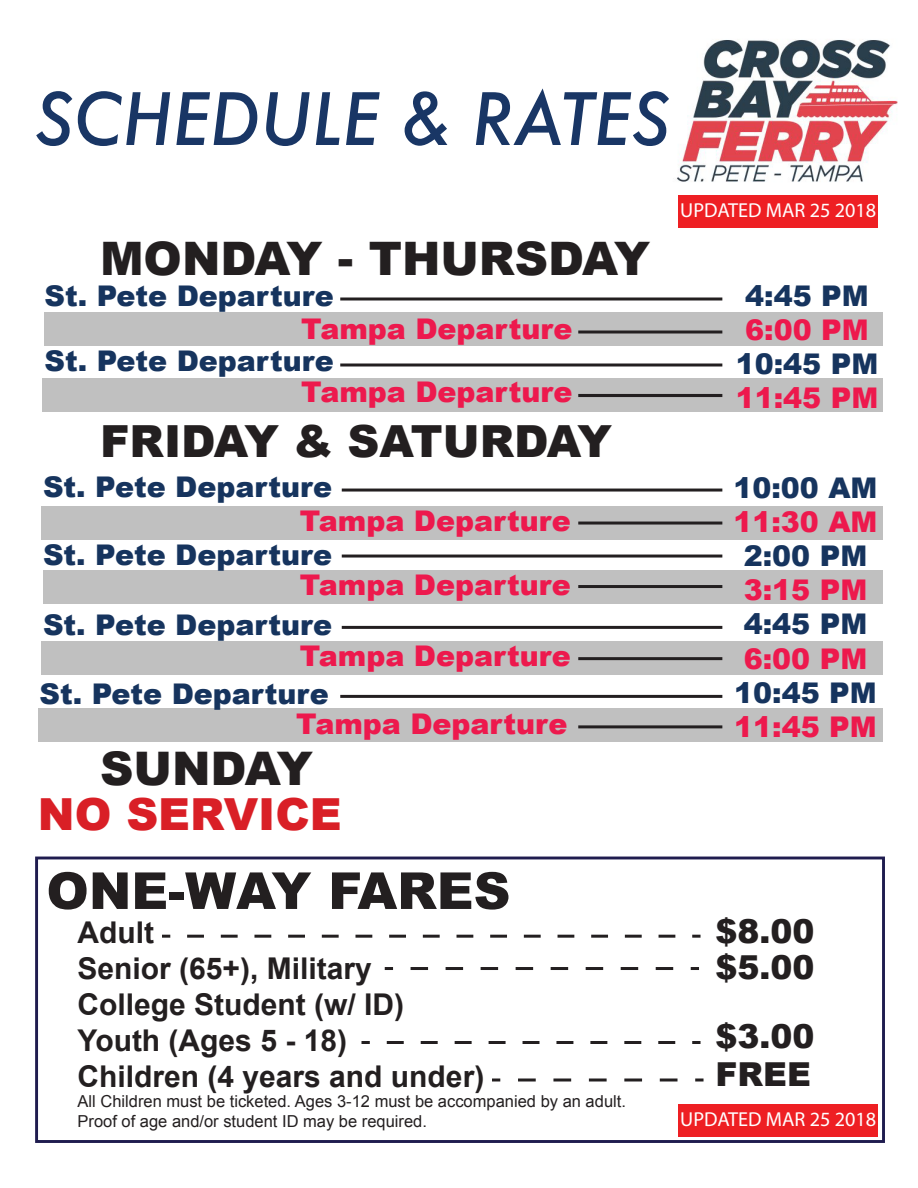
<style>
.page{position:relative;width:918px;height:1188px;background:#fff}
.page>*{position:absolute;margin:0;border:0;box-sizing:border-box;transform-origin:0 0}
.t1{font:italic 500 70.05px "Futura";color:#193665}
.t2{font:900 51px "Arial";color:#231f20}
.t3{font:900 46.35px "Arial";color:#231f20}
.t4{font:900 46.2px "Arial";color:#231f20}
.t5{font:900 44.25px "Arial";color:#231f20}
.t6{font:900 44.25px "Arial";color:#d91f26}
.t7{font:900 33px/69px "Arial";color:#231f20}
.t8{font:700 30px/36px "Arial";color:#231f20}
.t9{font:900 28.5px "Arial";color:#16345e}
.t10{font:900 28.5px "Arial";color:#ed194d}
.t11{font:20.25px "Myriad Pro";color:#fff}
.t12{font:16.5px/19.8px "Arial";color:#231f20}
</style>
<div class="page">
<div style="left:38px;top:708px;width:845px;height:34px;background:#c0c0c0"></div>
<img style="left:677px;top:40px;width:221px;height:188px">
<div style="left:41px;top:506px;width:842px;height:34px;background:#c0c0c0"></div>
<div style="left:45px;top:312px;width:838px;height:33px;background:#c0c0c0"></div>
<div style="left:43px;top:570px;width:840px;height:33px;background:#c0c0c0"></div>
<div style="left:41px;top:641px;width:842px;height:34px;background:#c0c0c0"></div>
<div style="left:42px;top:378px;width:841px;height:34px;background:#c0c0c0"></div>
<hr style="left:342px;top:489px;width:380px;height:3px;background:#231f20">
<hr style="left:342px;top:555px;width:380px;height:3px;background:#231f20">
<hr style="left:578px;top:522px;width:144px;height:3px;background:#231f20">
<hr style="left:578px;top:585px;width:144px;height:3px;background:#231f20">
<hr style="left:342px;top:626px;width:380px;height:3px;background:#231f20">
<hr style="left:578px;top:657px;width:144px;height:3px;background:#231f20">
<hr style="left:340px;top:298px;width:382px;height:3px;background:#231f20">
<hr style="left:340px;top:364px;width:382px;height:3px;background:#231f20">
<hr style="left:578px;top:331px;width:144px;height:3px;background:#231f20">
<hr style="left:578px;top:394px;width:144px;height:3px;background:#231f20">
<svg style="left:162px;top:935px;width:8px;height:3px"></svg>
<svg style="left:187px;top:935px;width:489px;height:3px"></svg>
<svg style="left:692px;top:935px;width:9px;height:3px"></svg>
<svg style="left:385px;top:967px;width:8px;height:3px"></svg>
<svg style="left:411px;top:967px;width:263px;height:3px"></svg>
<svg style="left:691px;top:967px;width:8px;height:3px"></svg>
<svg style="left:362px;top:1041px;width:8px;height:3px"></svg>
<svg style="left:387px;top:1041px;width:289px;height:3px"></svg>
<svg style="left:692px;top:1041px;width:9px;height:3px"></svg>
<div style="left:35px;top:857px;width:850px;height:286px;border:3px solid #1f1c4f"></div>
<hr style="left:340px;top:695px;width:382px;height:3px;background:#231f20">
<hr style="left:578px;top:725px;width:144px;height:3px;background:#231f20">
<svg style="left:492px;top:1078px;width:8px;height:4px"></svg>
<svg style="left:518px;top:1078px;width:160px;height:4px"></svg>
<svg style="left:695px;top:1078px;width:9px;height:4px"></svg>
<div style="left:679px;top:195px;width:199px;height:32px;background:#ee1f23"></div>
<div style="left:679px;top:1104px;width:199px;height:32px;background:#ee1f23"></div>
<h1 class="t1" style="left:34px;top:71px;width:637px">SCHEDULE &amp; RATES</h1>
<h3 class="t4" style="left:100px;top:225px;width:552px">MONDAY - THURSDAY</h3>
<p class="t9" style="left:45px;top:275px;width:291px">St. Pete Departure</p>
<p class="t10" style="left:301px;top:308px;width:273px">Tampa Departure</p>
<p class="t9" style="left:45px;top:340px;width:291px">St. Pete Departure</p>
<p class="t10" style="left:301px;top:372px;width:273px">Tampa Departure</p>
<h3 class="t5" style="left:100px;top:410px;width:513px">FRIDAY &amp; SATURDAY</h3>
<p class="t9" style="left:43px;top:466px;width:291px">St. Pete Departure</p>
<p class="t10" style="left:300px;top:500px;width:273px">Tampa Departure</p>
<p class="t9" style="left:43px;top:534px;width:291px">St. Pete Departure</p>
<p class="t10" style="left:300px;top:564px;width:273px">Tampa Departure</p>
<p class="t9" style="left:43px;top:604px;width:291px">St. Pete Departure</p>
<p class="t10" style="left:300px;top:635px;width:273px">Tampa Departure</p>
<p class="t9" style="left:39px;top:673px;width:291px">St. Pete Departure</p>
<p class="t10" style="left:296px;top:704px;width:273px">Tampa Departure</p>
<h3 class="t3" style="left:100px;top:734px;width:214px">SUNDAY</h3>
<h3 class="t6" style="left:38px;top:782px;width:305px">NO SERVICE</h3>
<h2 class="t2" style="left:46px;top:854px;width:466px">ONE-WAY FARES</h2>
<p class="t8" style="left:78px;top:916px;width:408px">Adult<br>Senior (65+), Military<br>College Student (w/ ID)<br>Youth (Ages 5 - 18)<br>Children (4 years and under)</p>
<p class="t12" style="left:78px;top:1092px;width:550px">All Children must be ticketed. Ages 3-12 must be accompanied by an adult.<br>Proof of age and/or student ID may be required.</p>
<p class="t11" style="left:680px;top:198px;width:198px">UPDATED MAR 25 2018</p>
<p class="t9" style="left:745px;top:275px;width:125px">4:45 PM</p>
<p class="t10" style="left:745px;top:309px;width:125px">6:00 PM</p>
<p class="t9" style="left:736px;top:343px;width:144px">10:45 PM</p>
<p class="t10" style="left:736px;top:378px;width:144px">11:45 PM</p>
<p class="t9" style="left:733px;top:467px;width:146px">10:00 AM</p>
<p class="t10" style="left:733px;top:501px;width:146px">11:30 AM</p>
<p class="t9" style="left:744px;top:535px;width:125px">2:00 PM</p>
<p class="t10" style="left:744px;top:569px;width:125px">3:15 PM</p>
<p class="t9" style="left:744px;top:603px;width:125px">4:45 PM</p>
<p class="t10" style="left:744px;top:638px;width:125px">6:00 PM</p>
<p class="t9" style="left:734px;top:672px;width:144px">10:45 PM</p>
<p class="t10" style="left:734px;top:706px;width:144px">11:45 PM</p>
<p class="t7" style="left:716px;top:896px;width:101px">$8.00</p>
<p class="t7" style="left:716px;top:932px;width:101px">$5.00 $3.00</p>
<p class="t7" style="left:716px;top:1039px;width:97px">FREE</p>
<p class="t11" style="left:680px;top:1107px;width:198px">UPDATED MAR 25 2018</p>
</div>
